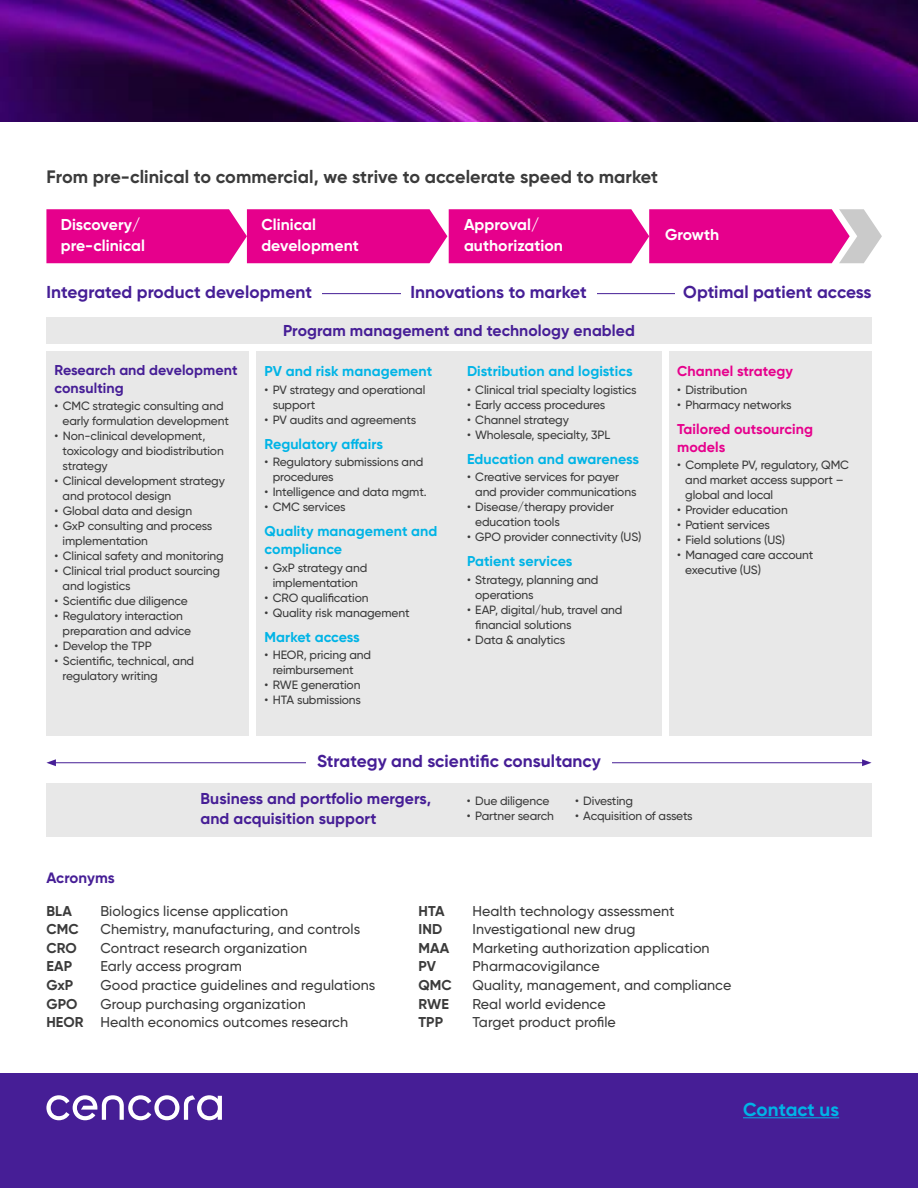
<style>
.page{position:relative;width:918px;height:1188px;background:#fff}
.page>*{position:absolute;margin:0;border:0;box-sizing:border-box;transform-origin:0 0}
.t1{font:18.75px "Cencora Gilroy Bold";color:#00b4e6}
.t2{font:18px "Cencora Gilroy Bold";letter-spacing:.005em;color:#3b3b3b}
.t3{font:17.25px "Cencora Gilroy Bold";letter-spacing:.005em;color:#461e96}
.t4{font:15.75px/19.5px "Cencora Gilroy Bold";letter-spacing:.005em;color:#461e96}
.t5{font:15.75px/20.5px "Cencora Gilroy Bold";letter-spacing:.005em;color:#fff}
.t6{font:15px "Cencora Gilroy Bold";letter-spacing:.005em;color:#461e96}
.t7{font:14.25px/18.5px "Cencora Gilroy Medium";letter-spacing:.005em;color:#3b3b3b}
.t8{font:14.25px/18px "Cencora Gilroy Bold";letter-spacing:.005em;color:#00b4e6}
.t9{font:14.25px/18px "Cencora Gilroy Bold";letter-spacing:.005em;color:#e6008c}
.t10{font:14.25px "Cencora Gilroy Bold";letter-spacing:.005em;color:#3b3b3b}
.t11{font:14.25px/18px "Cencora Gilroy Bold";letter-spacing:.005em;color:#461e96}
.t12{font:12px/15px "Cencora Gilroy Medium";letter-spacing:-.01em;color:#3b3b3b}
.s1{font-family:"Cencora Gilroy Bold"}
</style>
<div class="page">
<hr style="left:55px;top:293px;width:795px;height:1px;background:#461e96">
<div style="left:0;top:1073px;width:918px;height:115px;background:#461e96"></div>
<div style="left:46px;top:280px;width:276px;height:27px;background:#fff"></div>
<div style="left:401px;top:280px;width:195px;height:27px;background:#fff"></div>
<div style="left:675px;top:280px;width:197px;height:27px;background:#fff"></div>
<div style="left:46px;top:317px;width:826px;height:27px;background:#e8e8e8"></div>
<div style="left:46px;top:351px;width:203px;height:385px;background:#e8e8e8"></div>
<div style="left:256px;top:351px;width:203px;height:385px;background:#e8e8e8"></div>
<div style="left:459px;top:351px;width:203px;height:385px;background:#e8e8e8"></div>
<div style="left:669px;top:351px;width:203px;height:385px;background:#e8e8e8"></div>
<hr style="left:54px;top:762px;width:810px;height:1px;background:#461e96">
<svg style="left:46px;top:759px;width:10px;height:7px"></svg>
<svg style="left:862px;top:759px;width:10px;height:7px"></svg>
<div style="left:306px;top:749px;width:306px;height:27px;background:#fff"></div>
<div style="left:46px;top:783px;width:826px;height:54px;background:#e8e8e8"></div>
<hr style="left:743px;top:1117px;width:96px;height:1px;background:#00b4e6">
<img style="left:0;top:0;width:918px;height:122px">
<svg style="left:46px;top:209px;width:836px;height:54px;background:#e61494"></svg>
<svg style="left:46px;top:1095px;width:176px;height:25px"></svg>
<h2 class="t2" style="left:46px;top:166px;width:613px">From pre-clinical to commercial, we strive to accelerate speed to market</h2>
<h3 class="t5" style="left:61px;top:214px;width:86px">Discovery/ pre-clinical</h3>
<h3 class="t5" style="left:261px;top:214px;width:99px">Clinical development</h3>
<h3 class="t5" style="left:464px;top:214px;width:100px">Approval/ authorization</h3>
<h3 class="t5" style="left:665px;top:224px;width:56px">Growth</h3>
<h3 class="t3" style="left:46px;top:281px;width:267px">Integrated product development</h3>
<h3 class="t3" style="left:410px;top:281px;width:178px">Innovations to market</h3>
<h3 class="t3" style="left:683px;top:281px;width:190px">Optimal patient access</h3>
<h3 class="t4" style="left:283px;top:320px;width:353px">Program management and technology enabled</h3>
<p class="t11" style="left:55px;top:361px;width:184px">Research and development consulting</p>
<p class="t12" style="left:63px;top:399px;width:168px;text-indent:-8px">• CMC strategic consulting and early formulation development</p>
<p class="t12" style="left:63px;top:429px;width:163px;text-indent:-8px">• Non-clinical development, toxicology and biodistribution strategy</p>
<p class="t12" style="left:63px;top:474px;width:164px;text-indent:-8px">• Clinical development strategy and protocol design</p>
<p class="t12" style="left:55px;top:504px;width:139px">• Global data and design</p>
<p class="t12" style="left:63px;top:519px;width:151px;text-indent:-8px">• GxP consulting and process implementation</p>
<p class="t12" style="left:55px;top:549px;width:171px">• Clinical safety and monitoring</p>
<p class="t12" style="left:63px;top:564px;width:159px;text-indent:-8px">• Clinical trial product sourcing and logistics</p>
<p class="t12" style="left:55px;top:594px;width:135px">• Scientific due diligence</p>
<p class="t12" style="left:63px;top:609px;width:130px;text-indent:-8px">• Regulatory interaction preparation and advice</p>
<p class="t12" style="left:55px;top:639px;width:99px">• Develop the TPP</p>
<p class="t12" style="left:63px;top:654px;width:133px;text-indent:-8px">• Scientific, technical, and regulatory writing</p>
<p class="t8" style="left:467px;top:362px;width:167px">Distribution and logistics</p>
<p class="t12" style="left:467px;top:382px;width:171px">• Clinical trial specialty logistics</p>
<p class="t12" style="left:467px;top:397px;width:140px">• Early access procedures</p>
<p class="t12" style="left:467px;top:412px;width:103px">• Channel strategy</p>
<p class="t12" style="left:467px;top:427px;width:145px">• Wholesale, specialty, 3PL</p>
<p class="t8" style="left:467px;top:450px;width:173px">Education and awareness</p>
<p class="t12" style="left:475px;top:470px;width:163px;text-indent:-8px">• Creative services for payer and provider communications</p>
<p class="t12" style="left:475px;top:500px;width:140px;text-indent:-8px">• Disease/therapy provider education tools</p>
<p class="t12" style="left:467px;top:530px;width:176px">• GPO provider connectivity (US)</p>
<p class="t8" style="left:467px;top:552px;width:107px">Patient services</p>
<p class="t12" style="left:475px;top:572px;width:125px;text-indent:-8px">• Strategy, planning and operations</p>
<p class="t12" style="left:475px;top:602px;width:149px;text-indent:-8px">• EAP, digital/hub, travel and financial solutions</p>
<p class="t12" style="left:467px;top:632px;width:100px">• Data &amp; analytics</p>
<p class="t9" style="left:677px;top:362px;width:117px">Channel strategy</p>
<p class="t12" style="left:677px;top:382px;width:72px">• Distribution</p>
<p class="t12" style="left:677px;top:397px;width:116px">• Pharmacy networks</p>
<p class="t9" style="left:677px;top:420px;width:137px">Tailored outsourcing models</p>
<p class="t12" style="left:685px;top:458px;width:165px;text-indent:-8px">• Complete PV, regulatory, QMC and market access support – global and local</p>
<p class="t12" style="left:677px;top:503px;width:112px">• Provider education</p>
<p class="t12" style="left:677px;top:518px;width:94px">• Patient services</p>
<p class="t12" style="left:677px;top:533px;width:110px">• Field solutions (US)</p>
<p class="t12" style="left:685px;top:548px;width:130px;text-indent:-8px">• Managed care account executive (US)</p>
<p class="t8" style="left:265px;top:362px;width:169px">PV and risk management</p>
<p class="t12" style="left:273px;top:382px;width:154px;text-indent:-8px">• PV strategy and operational support</p>
<p class="t12" style="left:265px;top:412px;width:153px">• PV audits and agreements</p>
<p class="t8" style="left:265px;top:435px;width:120px">Regulatory affairs</p>
<p class="t12" style="left:273px;top:455px;width:152px;text-indent:-8px">• Regulatory submissions and procedures</p>
<p class="t12" style="left:265px;top:485px;width:164px">• Intelligence and data mgmt.</p>
<p class="t12" style="left:265px;top:500px;width:83px">• CMC services</p>
<p class="t8" style="left:265px;top:522px;width:174px">Quality management and compliance</p>
<p class="t12" style="left:265px;top:560px;width:104px;text-align:center">• GxP strategy and implementation</p>
<p class="t12" style="left:265px;top:590px;width:105px">• CRO qualification</p>
<p class="t12" style="left:265px;top:605px;width:147px">• Quality risk management</p>
<p class="t8" style="left:265px;top:627px;width:97px">Market access</p>
<p class="t12" style="left:273px;top:647px;width:100px;text-indent:-8px">• HEOR, pricing and reimbursement</p>
<p class="t12" style="left:265px;top:677px;width:97px">• RWE generation</p>
<p class="t12" style="left:265px;top:692px;width:98px">• HTA submissions</p>
<h3 class="t3" style="left:317px;top:750px;width:285px">Strategy and scientific consultancy</h3>
<h3 class="t4" style="left:201px;top:789px;width:232px">Business and portfolio mergers, and acquisition support</h3>
<p class="t12" style="left:467px;top:794px;width:84px">• Due diligence</p>
<p class="t12" style="left:575px;top:794px;width:60px">• Divesting</p>
<p class="t12" style="left:575px;top:809px;width:119px">• Acquisition of assets</p>
<p class="t12" style="left:467px;top:809px;width:89px">• Partner search</p>
<p class="t6" style="left:46px;top:868px;width:70px">Acronyms</p>
<p class="t10" style="left:46px;top:902px;width:27px">BLA</p>
<p class="t7" style="left:100px;top:902px;width:189px">Biologics license application</p>
<p class="t10" style="left:46px;top:921px;width:34px">CMC</p>
<p class="t7" style="left:100px;top:920px;width:261px">Chemistry, manufacturing, and controls</p>
<p class="t10" style="left:46px;top:939px;width:32px">CRO</p>
<p class="t7" style="left:100px;top:939px;width:208px">Contract research organization</p>
<p class="t10" style="left:46px;top:958px;width:27px">EAP</p>
<p class="t7" style="left:100px;top:957px;width:143px">Early access program</p>
<p class="t10" style="left:46px;top:976px;width:28px">GxP</p>
<p class="t7" style="left:100px;top:976px;width:276px">Good practice guidelines and regulations</p>
<p class="t10" style="left:46px;top:995px;width:32px">GPO</p>
<p class="t7" style="left:46px;top:994px;width:303px;text-indent:54px">Group purchasing organization<br><span class="s1">HEOR</span> Health economics outcomes research</p>
<p class="t10" style="left:418px;top:902px;width:28px">HTA</p>
<p class="t7" style="left:472px;top:902px;width:204px">Health technology assessment</p>
<p class="t10" style="left:418px;top:921px;width:25px">IND</p>
<p class="t7" style="left:472px;top:920px;width:165px">Investigational new drug</p>
<p class="t10" style="left:418px;top:939px;width:32px">MAA</p>
<p class="t7" style="left:472px;top:939px;width:239px">Marketing authorization application</p>
<p class="t10" style="left:418px;top:958px;width:19px">PV</p>
<p class="t7" style="left:472px;top:957px;width:129px">Pharmacovigilance</p>
<p class="t10" style="left:418px;top:976px;width:35px">QMC</p>
<p class="t7" style="left:472px;top:976px;width:260px">Quality, management, and compliance</p>
<p class="t10" style="left:418px;top:995px;width:32px">RWE</p>
<p class="t7" style="left:472px;top:994px;width:135px">Real world evidence</p>
<p class="t10" style="left:418px;top:1013px;width:26px">TPP</p>
<p class="t7" style="left:472px;top:1013px;width:145px">Target product profile</p>
<h1 class="t1" style="left:743px;top:1098px;width:98px">Contact us</h1>
</div>
